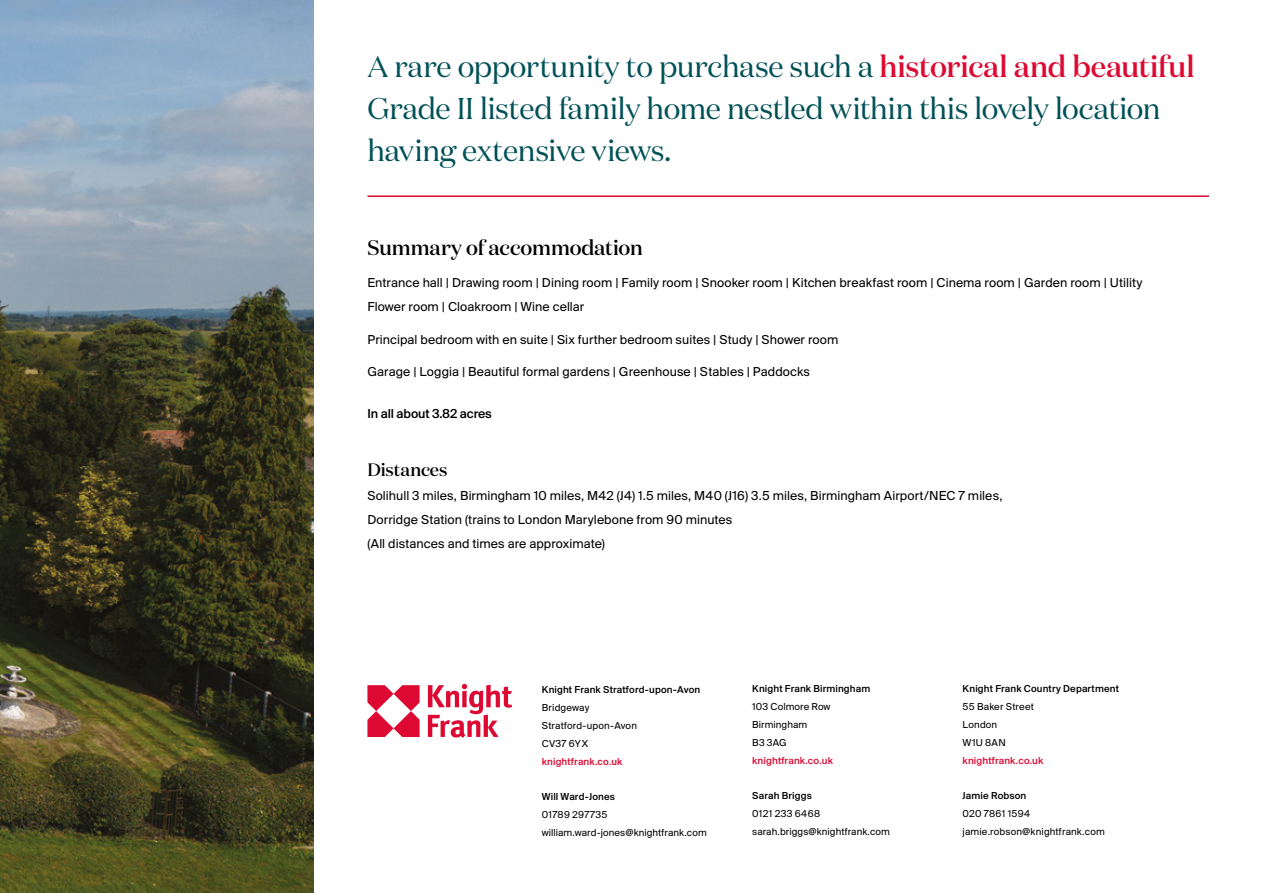
<style>
.page{position:relative;width:1263px;height:893px;background:#fff}
.page>*{position:absolute;margin:0;border:0;box-sizing:border-box;transform-origin:0 0}
.t1{font:30px/42px "Domaine Disp";letter-spacing:-.01em;color:#005157}
.t2{font:500 21px "Domaine Disp";letter-spacing:-.01em;color:#000}
.t3{font:500 18px "Domaine Disp";color:#000}
.t4{font:13.5px/24px "Suisse BP Intl";letter-spacing:.005em;color:#000}
.t5{font:500 13.5px "Suisse BP Intl";letter-spacing:-.01em;color:#000}
.t6{font:10.5px/18px "Suisse BP Intl";letter-spacing:.015em;color:#000}
.t7{font:500 10.5px "Suisse BP Intl";letter-spacing:.015em;color:#000}
.t8{font:500 10.5px "Suisse BP Intl";letter-spacing:.015em;color:#dd0932}
.s1{font-weight:500;color:#dd0932}
</style>
<div class="page">
<img style="left:0;top:0;width:313px;height:893px">
<hr style="left:367px;top:195px;width:842px;height:2px;background:#dd0932">
<svg style="left:367px;top:684px;width:145px;height:54px"></svg>
<h1 class="t1" style="left:367px;top:46px;width:829px">A rare opportunity to purchase such a <span class="s1">historical and beautiful<br></span>Grade II listed family home nestled within this lovely location having extensive views.</h1>
<h2 class="t2" style="left:367px;top:234px;width:277px">Summary of accommodation</h2>
<p class="t4" style="left:367px;top:270px;width:777px">Entrance hall | Drawing room | Dining room | Family room | Snooker room | Kitchen breakfast room | Cinema room | Garden room | Utility<br>Flower room | Cloakroom | Wine cellar</p>
<p class="t4" style="left:367px;top:327px;width:472px">Principal bedroom with en suite | Six further bedroom suites | Study | Shower room</p>
<p class="t4" style="left:367px;top:359px;width:444px">Garage | Loggia | Beautiful formal gardens | Greenhouse | Stables | Paddocks</p>
<p class="t5" style="left:367px;top:405px;width:126px">In all about 3.82 acres</p>
<h3 class="t3" style="left:367px;top:459px;width:82px">Distances</h3>
<p class="t4" style="left:367px;top:483px;width:636px">Solihull 3 miles, Birmingham 10 miles, M42 (J4) 1.5 miles, M40 (J16) 3.5 miles, Birmingham Airport/NEC 7 miles,<br>Dorridge Station (trains to London Marylebone from 90 minutes<br>(All distances and times are approximate)</p>
<p class="t7" style="left:542px;top:683px;width:160px">Knight Frank Stratford-upon-Avon</p>
<p class="t6" style="left:542px;top:698px;width:97px">Bridgeway<br>Stratford-upon-Avon<br>CV37 6YX</p>
<p class="t8" style="left:542px;top:755px;width:82px">knightfrank.co.uk</p>
<p class="t7" style="left:542px;top:790px;width:75px">Will Ward-Jones</p>
<p class="t6" style="left:542px;top:805px;width:166px">01789 297735 william.ward-jones@knightfrank.com</p>
<p class="t7" style="left:752px;top:683px;width:119px">Knight Frank Birmingham</p>
<p class="t6" style="left:752px;top:698px;width:80px">103 Colmore Row<br>Birmingham<br>B3 3AG</p>
<p class="t8" style="left:752px;top:755px;width:82px">knightfrank.co.uk</p>
<p class="t7" style="left:752px;top:790px;width:61px">Sarah Briggs</p>
<p class="t6" style="left:752px;top:805px;width:139px">0121 233 6468 sarah.briggs@knightfrank.com</p>
<p class="t7" style="left:962px;top:683px;width:158px">Knight Frank Country Department</p>
<p class="t6" style="left:962px;top:698px;width:73px">55 Baker Street<br>London<br>W1U 8AN</p>
<p class="t8" style="left:962px;top:755px;width:82px">knightfrank.co.uk</p>
<p class="t7" style="left:962px;top:790px;width:65px">Jamie Robson</p>
<p class="t6" style="left:962px;top:805px;width:144px">020 7861 1594 jamie.robson@knightfrank.com</p>
</div>
